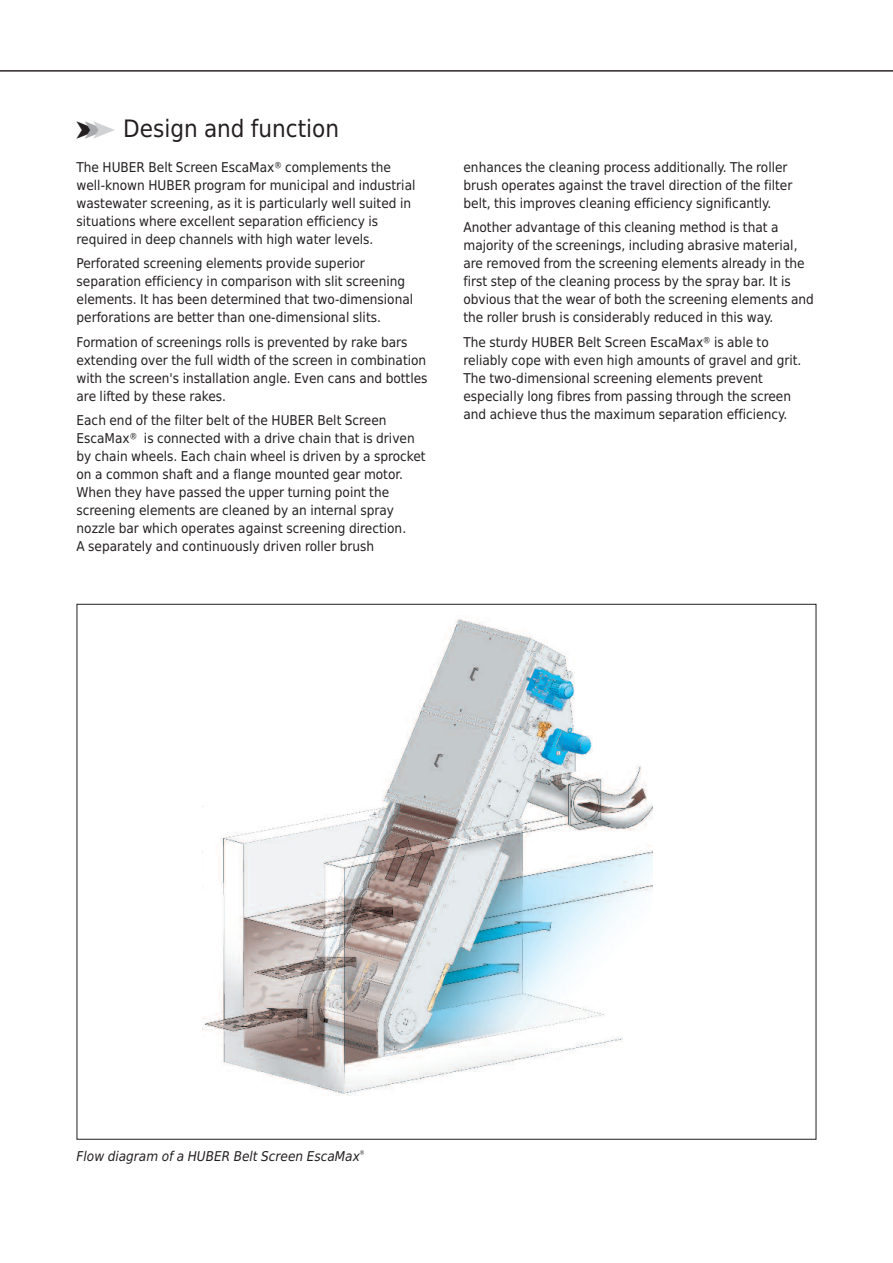
<style>
.page{position:relative;width:893px;height:1263px;background:#fff}
.page>*{position:absolute;margin:0;border:0;box-sizing:border-box;transform-origin:0 0}
.t1{font:24px "Huber Tec";color:#231f20}
.t2{font:13.5px/18px "Huber Tec";color:#231f20}
.t3{font:italic 13.5px "Huber Tec";color:#231f20}
.s1{color:#a8a9ad}
.s2{color:#d1d2d4}
</style>
<div class="page">
<hr style="left:0;top:71px;width:893px;height:1px;background:#231f20">
<img style="left:202px;top:619px;width:450px;height:477px">
<h1 class="t1" style="left:77px;top:115px;width:264px">➤<span class="s1">➤</span><span class="s2">➤</span> Design and function</h1>
<p class="t2" style="left:77px;top:158px;width:340px">The HUBER Belt Screen EscaMax® complements the well-known HUBER program for municipal and industrial wastewater screening, as it is particularly well suited in situations where excellent separation efficiency is required in deep channels with high water levels.</p>
<p class="t2" style="left:77px;top:255px;width:338px">Perforated screening elements provide superior separation efficiency in comparison with slit screening elements. It has been determined that two-dimensional perforations are better than one-dimensional slits.</p>
<p class="t2" style="left:77px;top:333px;width:352px">Formation of screenings rolls is prevented by rake bars extending over the full width of the screen in combination with the screen's installation angle. Even cans and bottles are lifted by these rakes.</p>
<p class="t2" style="left:77px;top:411px;width:351px">Each end of the filter belt of the HUBER Belt Screen EscaMax® is connected with a drive chain that is driven by chain wheels. Each chain wheel is driven by a sprocket on a common shaft and a flange mounted gear motor.<br>When they have passed the upper turning point the screening elements are cleaned by an internal spray nozzle bar which operates against screening direction.<br>A separately and continuously driven roller brush</p>
<p class="t2" style="left:463px;top:158px;width:330px">enhances the cleaning process additionally. The roller brush operates against the travel direction of the filter belt, this improves cleaning efficiency significantly.</p>
<p class="t2" style="left:463px;top:219px;width:352px">Another advantage of this cleaning method is that a majority of the screenings, including abrasive material, are removed from the screening elements already in the first step of the cleaning process by the spray bar. It is obvious that the wear of both the screening elements and the roller brush is considerably reduced in this way.</p>
<p class="t2" style="left:463px;top:333px;width:339px">The sturdy HUBER Belt Screen EscaMax® is able to reliably cope with even high amounts of gravel and grit.<br>The two-dimensional screening elements prevent especially long fibres from passing through the screen and achieve thus the maximum separation efficiency.</p>
<p class="t3" style="left:77px;top:1148px;width:290px">Flow diagram of a HUBER Belt Screen EscaMax<sup>®</sup></p>
</div>
